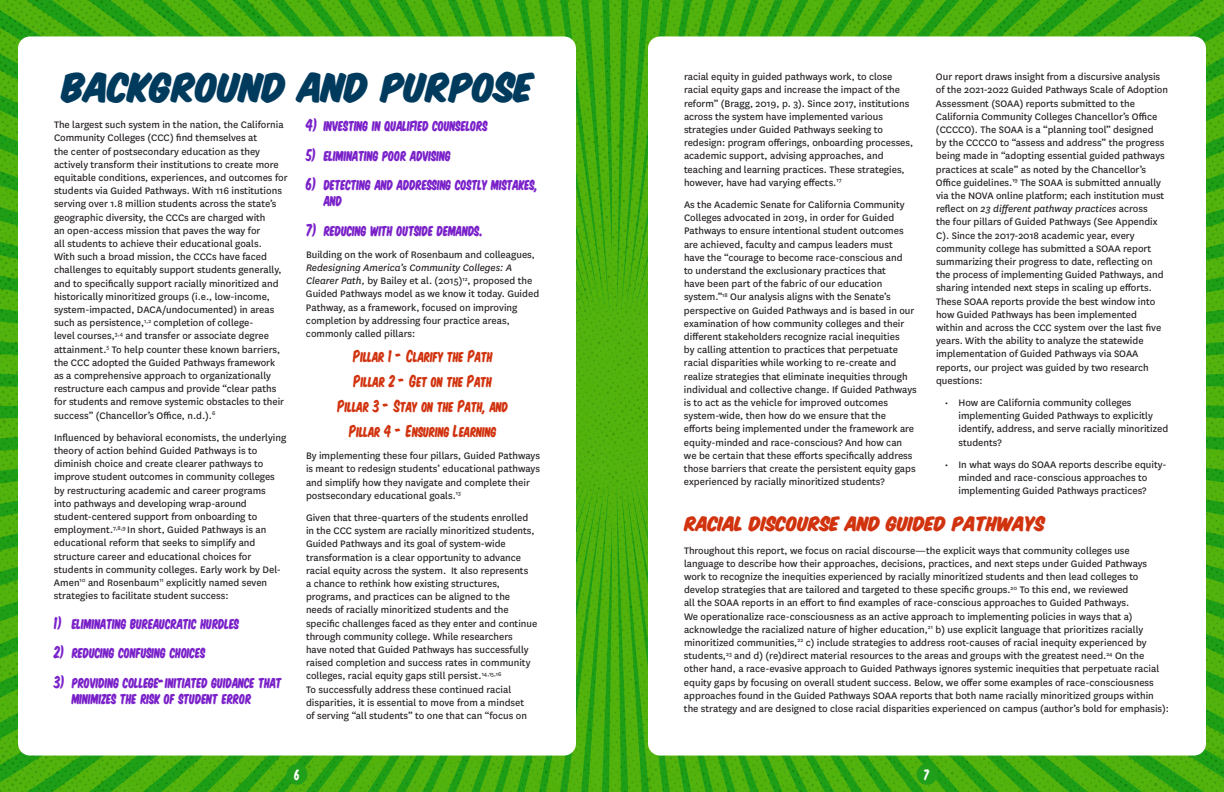
<style>
.page{position:relative;width:1224px;height:792px;background:#fff}
.page>*{position:absolute;margin:0;border:0;box-sizing:border-box;transform-origin:0 0}
.t1{font:32px "Komika Title Paint";color:#003b5e}
.t2{font:16px/16px "Komika Title Kaps";color:#7a21c9}
.t3{font:16px/25px "Komika Title Kaps";color:#d1330f;text-align:center}
.t4{font:16px "Komika Title Paint";color:#d1330f}
.t5{font:14px "Komika Title Kaps";color:#fff}
.t6{font:11px/13.2px "National";color:#241f21}
.s1{font-style:italic}
</style>
<div class="page">
<img style="left:0;top:0;width:1224px;height:792px">
<div style="left:648px;top:36px;width:558px;height:720px;background:#fff;border-radius:12px"></div>
<div style="left:18px;top:36px;width:558px;height:720px;background:#fff;border-radius:12px"></div>
<div style="left:287px;top:764px;width:20px;height:21px;background:#219e1a;border-radius:50%"></div>
<div style="left:917px;top:764px;width:20px;height:21px;background:#219e1a;border-radius:50%"></div>
<h1 class="t1" style="left:62px;top:72px;width:472px">BACKGROUND AND PURPOSE</h1>
<p class="t6" style="left:54px;top:118px;width:235px">The largest such system in the nation, the California Community Colleges (CCC) find themselves at<br>the center of postsecondary education as they actively transform their institutions to create more equitable conditions, experiences, and outcomes for students via Guided Pathways. With 116 institutions serving over 1.8 million students across the state’s geographic diversity, the CCCs are charged with<br>an open-access mission that paves the way for<br>all students to achieve their educational goals.<br>With such a broad mission, the CCCs have faced challenges to equitably support students generally, and to specifically support racially minoritized and historically minoritized groups (i.e., low-income, system-impacted, DACA/undocumented) in areas such as persistence,<sup>1,2</sup> completion of college-<br>level courses,<sup>3,4</sup> and transfer or associate degree attainment.<sup>5</sup> To help counter these known barriers, the CCC adopted the Guided Pathways framework as a comprehensive approach to organizationally restructure each campus and provide “clear paths for students and remove systemic obstacles to their success” (Chancellor’s Office, n.d.).<sup>6</sup></p>
<p class="t6" style="left:54px;top:430px;width:234px">Influenced by behavioral economists, the underlying theory of action behind Guided Pathways is to diminish choice and create clearer pathways to improve student outcomes in community colleges by restructuring academic and career programs<br>into pathways and developing wrap-around student-centered support from onboarding to employment.<sup>7,8,9</sup> In short, Guided Pathways is an educational reform that seeks to simplify and structure career and educational choices for students in community colleges. Early work by Del-Amen<sup>10</sup> and Rosenbaum<sup>11</sup> explicitly named seven strategies to facilitate student success:</p>
<h2 class="t2" style="left:54px;top:614px;width:187px">1) eliminating bureaucratic hurdles</h2>
<h2 class="t2" style="left:54px;top:643px;width:153px">2) reducing confusing choices</h2>
<h2 class="t2" style="left:72px;top:673px;width:211px;text-indent:-18px">3) providing college-initiated guidance that minimizes the risk of student error</h2>
<h2 class="t2" style="left:306px;top:116px;width:183px">4) investing in qualified counselors</h2>
<h2 class="t2" style="left:306px;top:146px;width:147px">5) eliminating poor advising</h2>
<h2 class="t2" style="left:324px;top:175px;width:216px;text-indent:-18px">6) detecting and addressing costly mistakes, and</h2>
<h2 class="t2" style="left:306px;top:221px;width:179px">7) reducing with outside demands.</h2>
<p class="t6" style="left:306px;top:247px;width:231px">Building on the work of Rosenbaum and colleagues,</p>
<p class="t6" style="left:306px;top:260px;width:235px"><span class="s1">Redesigning America’s Community Colleges: A Clearer Path,</span> by Bailey et al. (2015)<sup>12</sup>, proposed the Guided Pathways model as we know it today. Guided Pathway, as a framework, focused on improving completion by addressing four practice areas, commonly called pillars:</p>
<h2 class="t3" style="left:338px;top:343px;width:172px">Pillar 1 - Clarify the Path<br>Pillar 2 - Get on the Path<br>Pillar 3 - Stay on the Path, and<br>Pillar 4 - Ensuring Learning</h2>
<p class="t6" style="left:306px;top:449px;width:236px">By implementing these four pillars, Guided Pathways is meant to redesign students’ educational pathways and simplify how they navigate and complete their postsecondary educational goals.<sup>13</sup></p>
<p class="t6" style="left:306px;top:510px;width:233px">Given that three-quarters of the students enrolled in the CCC system are racially minoritized students, Guided Pathways and its goal of system-wide transformation is a clear opportunity to advance racial equity across the system. It also represents<br>a chance to rethink how existing structures, programs, and practices can be aligned to the needs of racially minoritized students and the specific challenges faced as they enter and continue through community college. While researchers<br>have noted that Guided Pathways has successfully raised completion and success rates in community colleges, racial equity gaps still persist.<sup>14,15,16<br></sup>To successfully address these continued racial disparities, it is essential to move from a mindset<br>of serving “all students” to one that can “focus on</p>
<p class="t6" style="left:936px;top:70px;width:234px">Our report draws insight from a discursive analysis of the 2021-2022 Guided Pathways Scale of Adoption Assessment (SOAA) reports submitted to the California Community Colleges Chancellor’s Office (CCCCO). The SOAA is a “planning tool” designed<br>by the CCCCO to “assess and address” the progress being made in “adopting essential guided pathways practices at scale” as noted by the Chancellor’s Office guidelines.<sup>19</sup> The SOAA is submitted annually via the NOVA online platform; each institution must reflect on <span class="s1">23 different pathway practices</span> across<br>the four pillars of Guided Pathways (See Appendix C). Since the 2017-2018 academic year, every community college has submitted a SOAA report summarizing their progress to date, reflecting on the process of implementing Guided Pathways, and sharing intended next steps in scaling up efforts.<br>These SOAA reports provide the best window into how Guided Pathways has been implemented<br>within and across the CCC system over the last five years. With the ability to analyze the statewide implementation of Guided Pathways via SOAA reports, our project was guided by two research questions:</p>
<p class="t6" style="left:958px;top:395px;width:211px;text-indent:-13px">• How are California community colleges implementing Guided Pathways to explicitly identify, address, and serve racially minoritized students?</p>
<p class="t6" style="left:945px;top:457px;width:223px;text-align:center">• In what ways do SOAA reports describe equity&shy;minded and race-conscious approaches to implementing Guided Pathways practices?</p>
<h2 class="t4" style="left:684px;top:517px;width:362px">RACIAL DISCOURSE AND GUIDED PATHWAYS</h2>
<p class="t6" style="left:684px;top:543px;width:487px">Throughout this report, we focus on racial discourse—the explicit ways that community colleges use language to describe how their approaches, decisions, practices, and next steps under Guided Pathways work to recognize the inequities experienced by racially minoritized students and then lead colleges to develop strategies that are tailored and targeted to these specific groups.<sup>20</sup> To this end, we reviewed<br>all the SOAA reports in an effort to find examples of race-conscious approaches to Guided Pathways.<br>We operationalize race-consciousness as an active approach to implementing policies in ways that a) acknowledge the racialized nature of higher education,<sup>21</sup> b) use explicit language that prioritizes racially minoritized communities,<sup>22</sup> c) include strategies to address root-causes of racial inequity experienced by students,<sup>23</sup> and d) (re)direct material resources to the areas and groups with the greatest need.<sup>24</sup> On the other hand, a race-evasive approach to Guided Pathways ignores systemic inequities that perpetuate racial equity gaps by focusing on overall student success. Below, we offer some examples of race-consciousness approaches found in the Guided Pathways SOAA reports that both name racially minoritized groups within the strategy and are designed to close racial disparities experienced on campus (author’s bold for emphasis):</p>
<p class="t6" style="left:684px;top:70px;width:231px">racial equity in guided pathways work, to close racial equity gaps and increase the impact of the reform” (Bragg, 2019, p. 3). Since 2017, institutions across the system have implemented various strategies under Guided Pathways seeking to redesign: program offerings, onboarding processes, academic support, advising approaches, and teaching and learning practices. These strategies, however, have had varying effects.<sup>17</sup></p>
<p class="t6" style="left:684px;top:198px;width:234px">As the Academic Senate for California Community Colleges advocated in 2019, in order for Guided Pathways to ensure intentional student outcomes are achieved, faculty and campus leaders must<br>have the “courage to become race-conscious and<br>to understand the exclusionary practices that<br>have been part of the fabric of our education system.”<sup>18</sup> Our analysis aligns with the Senate’s perspective on Guided Pathways and is based in our examination of how community colleges and their different stakeholders recognize racial inequities<br>by calling attention to practices that perpetuate racial disparities while working to re-create and realize strategies that eliminate inequities through individual and collective change. If Guided Pathways is to act as the vehicle for improved outcomes system-wide, then how do we ensure that the efforts being implemented under the framework are equity-minded and race-conscious? And how can we be certain that these efforts specifically address those barriers that create the persistent equity gaps experienced by racially minoritized students?</p>
<p class="t5" style="left:295px;top:764px;width:7px">6</p>
<p class="t5" style="left:924px;top:764px;width:8px">7</p>
</div>
